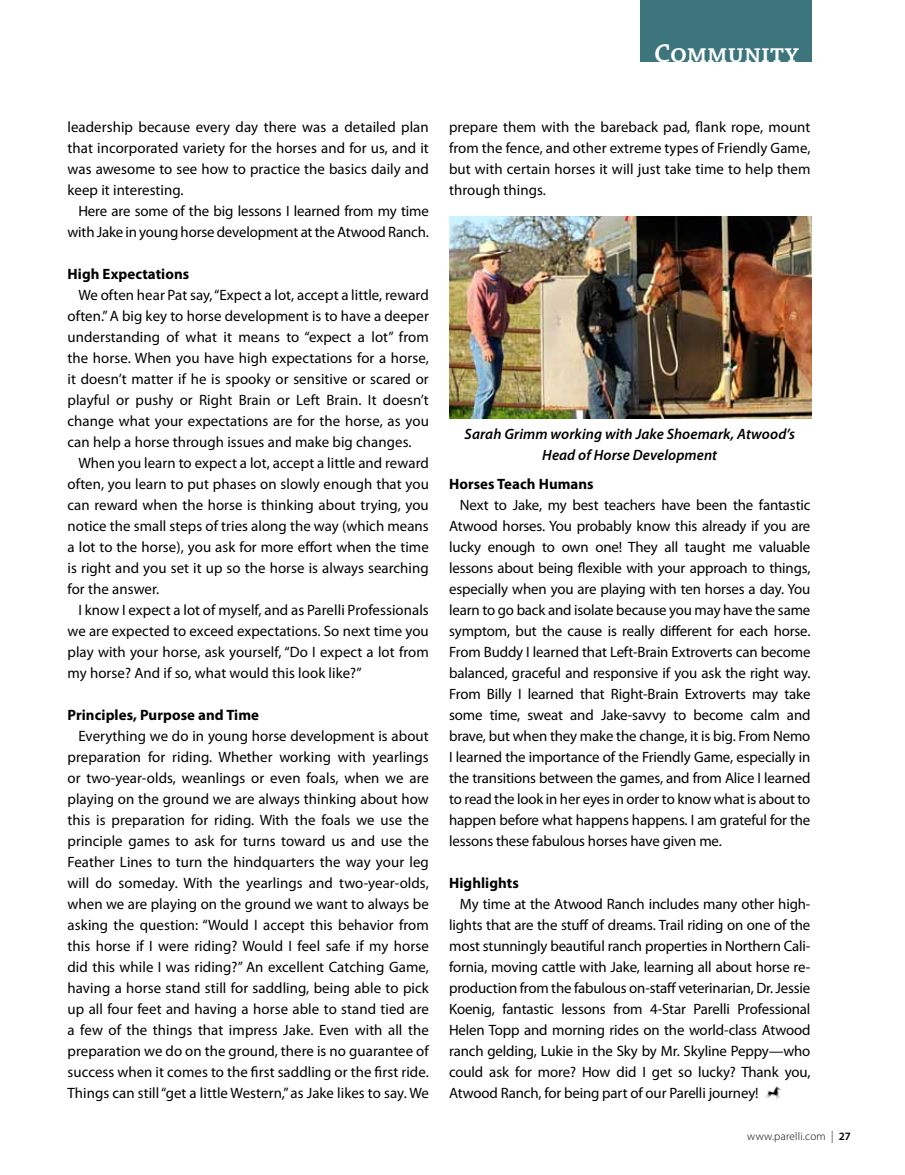
<style>
.page{position:relative;width:905px;height:1175px;background:#fff}
.page>*{position:absolute;margin:0;border:0;box-sizing:border-box;transform-origin:0 0}
.t1{font:600 27px "Chaparral Pro";color:#fff}
.t2{font:15px/21px "Myriad Pro";letter-spacing:.005em;color:#000;text-align:justify}
.t3{font:700 15px "Myriad Pro";letter-spacing:.005em;color:#000}
.t4{font:italic 600 15px/21px "Myriad Pro";letter-spacing:.005em;color:#000;text-align:center}
.t5{font:300 11.25px "Myriad Pro";letter-spacing:.02em;color:#000}
.s1{font-size:12.3px}
.s2{font-weight:600}
</style>
<div class="page">
<div style="left:640px;top:0;width:172px;height:62px;background:#3c757b"></div>
<img style="left:765px;top:1086px;width:16px;height:14px">
<img style="left:449px;top:216px;width:363px;height:202px">
<h1 class="t1" style="left:654px;top:38px;width:146px">Community</h1>
<p class="t2" style="left:67px;top:116px;width:363px">leadership because every day there was a detailed plan that incorporated variety for the horses and for us, and it was awesome to see how to practice the basics daily and keep it interesting.</p>
<p class="t2" style="left:67px;top:200px;width:363px;text-align:right">Here are some of the big lessons I learned from my time with Jake in young horse development at the Atwood Ranch.</p>
<p class="t3" style="left:67px;top:264px;width:123px">High Expectations</p>
<p class="t2" style="left:67px;top:284px;width:363px;text-indent:11px">We often hear Pat say, “Expect a lot, accept a little, reward often.” A big key to horse development is to have a deeper understanding of what it means to “expect a lot” from the horse. When you have high expectations for a horse, it doesn’t matter if he is spooky or sensitive or scared or playful or pushy or Right Brain or Left Brain. It doesn’t change what your expectations are for the horse, as you can help a horse through issues and make big changes.</p>
<p class="t2" style="left:67px;top:452px;width:363px;text-indent:11px">When you learn to expect a lot, accept a little and reward often, you learn to put phases on slowly enough that you can reward when the horse is thinking about trying, you notice the small steps of tries along the way (which means a lot to the horse), you ask for more effort when the time is right and you set it up so the horse is always searching for the answer.</p>
<p class="t2" style="left:67px;top:599px;width:363px;text-indent:11px">I know I expect a lot of myself, and as Parelli Professionals we are expected to exceed expectations. So next time you play with your horse, ask yourself, “Do I expect a lot from my horse? And if so, what would this look like?”</p>
<p class="t3" style="left:67px;top:705px;width:193px">Principles, Purpose and Time</p>
<p class="t2" style="left:67px;top:725px;width:363px;text-indent:11px">Everything we do in young horse development is about preparation for riding. Whether working with yearlings or two-year-olds, weanlings or even foals, when we are playing on the ground we are always thinking about how this is preparation for riding. With the foals we use the principle games to ask for turns toward us and use the Feather Lines to turn the hindquarters the way your leg will do someday. With the yearlings and two-year-olds, when we are playing on the ground we want to always be asking the question: “Would I accept this behavior from this horse if I were riding? Would I feel safe if my horse did this while I was riding?” An excellent Catching Game, having a horse stand still for saddling, being able to pick up all four feet and having a horse able to stand tied are a few of the things that impress Jake. Even with all the preparation we do on the ground, there is no guarantee of success when it comes to the first saddling or the first ride.<br>Things can still “get a little Western,” as Jake likes to say. We</p>
<p class="t2" style="left:449px;top:116px;width:363px">prepare them with the bareback pad, flank rope, mount from the fence, and other extreme types of Friendly Game, but with certain horses it will just take time to help them through things.</p>
<p class="t4" style="left:464px;top:422px;width:332px">Sarah Grimm working with Jake Shoemark, Atwood’s<br>Head of Horse Development</p>
<p class="t3" style="left:449px;top:474px;width:146px">Horses Teach Humans</p>
<p class="t2" style="left:449px;top:494px;width:363px;text-indent:11px">Next to Jake, my best teachers have been the fantastic Atwood horses. You probably know this already if you are lucky enough to own one! They all taught me valuable lessons about being flexible with your approach to things, especially when you are playing with ten horses a day. You learn to go back and isolate because you may have the same symptom, but the cause is really different for each horse.<br>From Buddy I learned that Left-Brain Extroverts can become balanced, graceful and responsive if you ask the right way.<br>From Billy I learned that Right-Brain Extroverts may take some time, sweat and Jake-savvy to become calm and brave, but when they make the change, it is big. From Nemo I learned the importance of the Friendly Game, especially in the transitions between the games, and from Alice I learned to read the look in her eyes in order to know what is about to happen before what happens happens. I am grateful for the lessons these fabulous horses have given me.</p>
<p class="t3" style="left:449px;top:873px;width:71px">Highlights</p>
<p class="t2" style="left:449px;top:893px;width:363px;text-indent:11px">My time at the Atwood Ranch includes many other high&shy;lights that are the stuff of dreams. Trail riding on one of the most stunningly beautiful ranch properties in Northern Cali&shy;fornia, moving cattle with Jake, learning all about horse re&shy;production from the fabulous on-staff veterinarian, Dr. Jessie Koenig, fantastic lessons from 4-Star Parelli Professional Helen Topp and morning rides on the world-class Atwood ranch gelding, Lukie in the Sky by Mr. Skyline Peppy—who could ask for more? How did I get so lucky? Thank you, Atwood Ranch, for being part of our Parelli journey!</p>
<p class="t5" style="left:747px;top:1129px;width:105px">www.parelli.com <span class="s1">|</span> <span class="s2">27</span></p>
</div>
